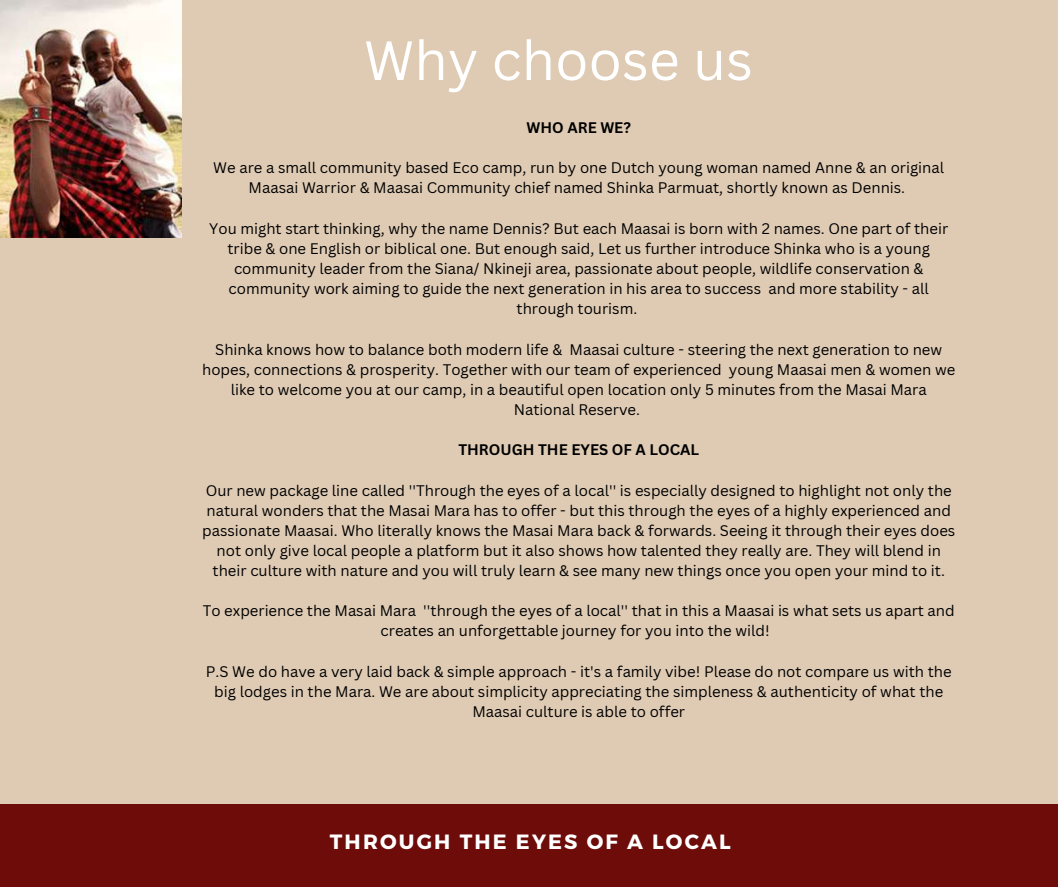
<style>
.page{position:relative;width:1058px;height:887px;background:#fff}
.page>*{position:absolute;margin:0;border:0;box-sizing:border-box;transform-origin:0 0}
.t1{font:54px "Canva Sans";color:#fff}
.t2{font:700 20.55px "Montserrat";letter-spacing:.105em;color:#fff}
.t3{font:14.85px/20.1px "Canva Sans";color:#000;text-align:center}
.t4{font:700 14.85px "Canva Sans";color:#000}
</style>
<div class="page">
<div style="left:0;top:0;width:1058px;height:886px;background:#dfcbb4"></div>
<div style="left:0;top:803px;width:1058px;height:83px;background:#6d0c09"></div>
<img style="left:0;top:0;width:181px;height:237px">
<h1 class="t1" style="left:364px;top:22px;width:390px">Why choose us</h1>
<p class="t4" style="left:526px;top:117px;width:106px">WHO ARE WE?</p>
<p class="t3" style="left:213px;top:157px;width:732px">We are a small community based Eco camp, run by one Dutch young woman named Anne &amp; an original<br>Maasai Warrior &amp; Maasai Community chief named Shinka Parmuat, shortly known as Dennis.</p>
<p class="t3" style="left:209px;top:218px;width:740px">You might start thinking, why the name Dennis? But each Maasai is born with 2 names. One part of their tribe &amp; one English or biblical one. But enough said, Let us further introduce Shinka who is a young community leader from the Siana/ Nkineji area, passionate about people, wildlife conservation &amp; community work aiming to guide the next generation in his area to success and more stability - all through tourism.</p>
<p class="t3" style="left:202px;top:339px;width:754px">Shinka knows how to balance both modern life &amp; Maasai culture - steering the next generation to new hopes, connections &amp; prosperity. Together with our team of experienced young Maasai men &amp; women we like to welcome you at our camp, in a beautiful open location only 5 minutes from the Masai Mara National Reserve.</p>
<p class="t4" style="left:458px;top:439px;width:242px">THROUGH THE EYES OF A LOCAL</p>
<p class="t3" style="left:202px;top:479px;width:754px">Our new package line called ''Through the eyes of a local'' is especially designed to highlight not only the natural wonders that the Masai Mara has to offer - but this through the eyes of a highly experienced and passionate Maasai. Who literally knows the Masai Mara back &amp; forwards. Seeing it through their eyes does not only give local people a platform but it also shows how talented they really are. They will blend in their culture with nature and you will truly learn &amp; see many new things once you open your mind to it.</p>
<p class="t3" style="left:203px;top:600px;width:753px">To experience the Masai Mara ''through the eyes of a local'' that in this a Maasai is what sets us apart and creates an unforgettable journey for you into the wild!</p>
<p class="t3" style="left:206px;top:661px;width:747px">P.S We do have a very laid back &amp; simple approach - it's a family vibe! Please do not compare us with the big lodges in the Mara. We are about simplicity appreciating the simpleness &amp; authenticity of what the<br>Maasai culture is able to offer</p>
<h2 class="t2" style="left:330px;top:827px;width:402px">THROUGH THE EYES OF A LOCAL</h2>
</div>
